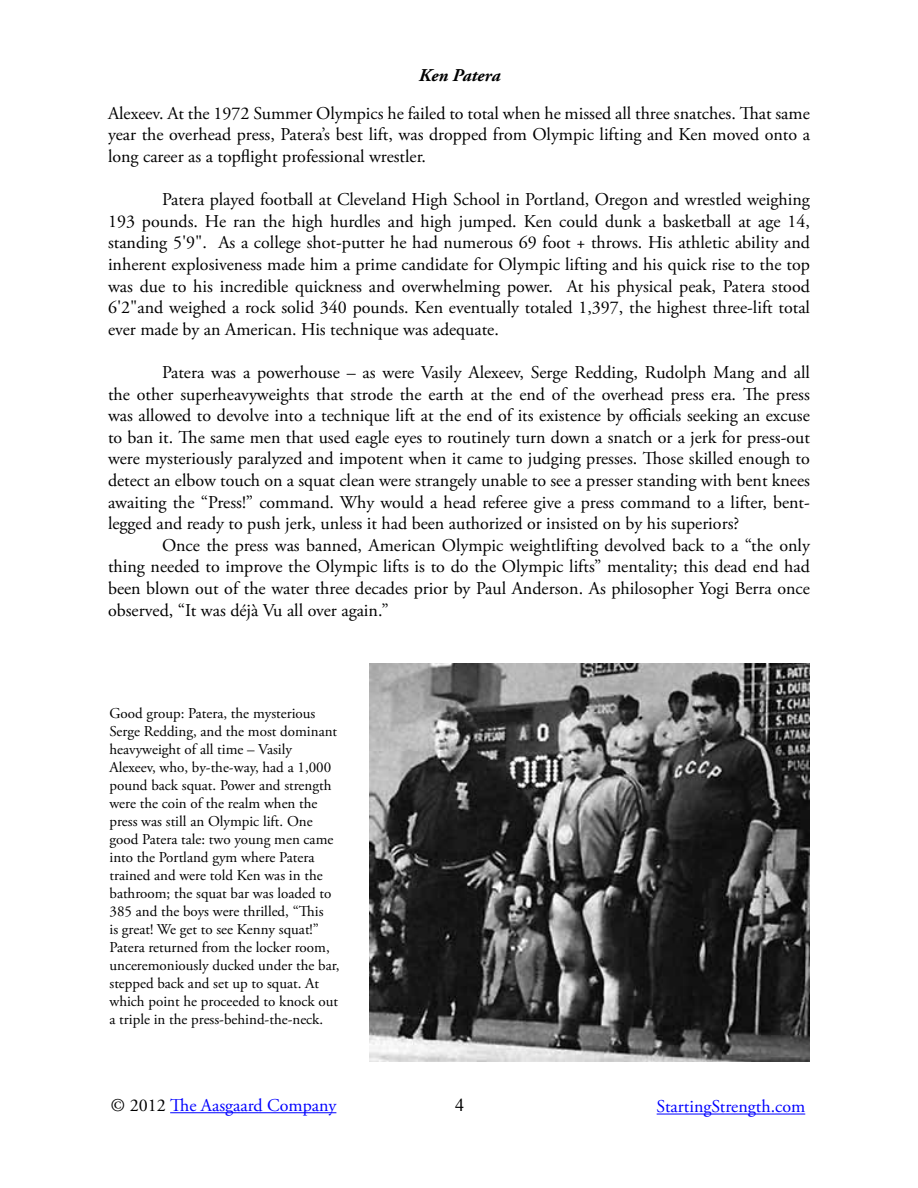
<style>
.page{position:relative;width:918px;height:1188px;background:#fff}
.page>*{position:absolute;margin:0;border:0;box-sizing:border-box;transform-origin:0 0}
.t1{font:18px/21.6px "Adobe Garamond Pro";color:#000;text-align:justify}
.t2{font:18px "Adobe Garamond Pro";color:#00f}
.t3{font:italic 700 18px "Adobe Garamond Pro";color:#000}
.t4{font:18px "Times New Roman";color:#000}
.t5{font:15px/18px "Adobe Garamond Pro";color:#000}
.s1{color:#000}
</style>
<div class="page">
<hr style="left:657px;top:1114px;width:148px;height:1px;background:#00f">
<hr style="left:170px;top:1112px;width:166px;height:1px;background:#00f">
<img style="left:370px;top:663px;width:439px;height:398px">
<p class="t3" style="left:419px;top:65px;width:83px">Ken Patera</p>
<p class="t1" style="left:108px;top:103px;width:704px">Alexeev. At the 1972 Summer Olympics he failed to total when he missed all three snatches. That same year the overhead press, Patera’s best lift, was dropped from Olympic lifting and Ken moved onto a long career as a topflight professional wrestler.</p>
<p class="t1" style="left:108px;top:189px;width:704px;text-indent:54px">Patera played football at Cleveland High School in Portland, Oregon and wrestled weighing 193 pounds. He ran the high hurdles and high jumped. Ken could dunk a basketball at age 14, standing 5'9". As a college shot-putter he had numerous 69 foot + throws. His athletic ability and inherent explosiveness made him a prime candidate for Olympic lifting and his quick rise to the top was due to his incredible quickness and overwhelming power. At his physical peak, Patera stood 6'2"and weighed a rock solid 340 pounds. Ken eventually totaled 1,397, the highest three-lift total ever made by an American. His technique was adequate.</p>
<p class="t1" style="left:108px;top:362px;width:704px;text-indent:54px">Patera was a powerhouse – as were Vasily Alexeev, Serge Redding, Rudolph Mang and all the other superheavyweights that strode the earth at the end of the overhead press era. The press was allowed to devolve into a technique lift at the end of its existence by officials seeking an excuse to ban it. The same men that used eagle eyes to routinely turn down a snatch or a jerk for press-out were mysteriously paralyzed and impotent when it came to judging presses. Those skilled enough to detect an elbow touch on a squat clean were strangely unable to see a presser standing with bent knees awaiting the “Press!” command. Why would a head referee give a press command to a lifter, bent&shy;legged and ready to push jerk, unless it had been authorized or insisted on by his superiors?</p>
<p class="t1" style="left:108px;top:535px;width:703px;text-indent:54px">Once the press was banned, American Olympic weightlifting devolved back to a “the only thing needed to improve the Olympic lifts is to do the Olympic lifts” mentality; this dead end had been blown out of the water three decades prior by Paul Anderson. As philosopher Yogi Berra once observed, “It was déjà Vu all over again.”</p>
<p class="t5" style="left:110px;top:705px;width:232px">Good group: Patera, the mysterious Serge Redding, and the most dominant heavyweight of all time – Vasily Alexeev, who, by-the-way, had a 1,000 pound back squat. Power and strength were the coin of the realm when the press was still an Olympic lift. One good Patera tale: two young men came into the Portland gym where Patera trained and were told Ken was in the bathroom; the squat bar was loaded to 385 and the boys were thrilled, “This<br>is great! We get to see Kenny squat!” Patera returned from the locker room, unceremoniously ducked under the bar, stepped back and set up to squat. At which point he proceeded to knock out a triple in the press-behind-the-neck.</p>
<p class="t2" style="left:111px;top:1094px;width:227px"><span class="s1">© 2012</span> The Aasgaard Company</p>
<p class="t4" style="left:455px;top:1092px;width:10px">4</p>
<p class="t2" style="left:657px;top:1096px;width:150px">StartingStrength.com</p>
</div>
